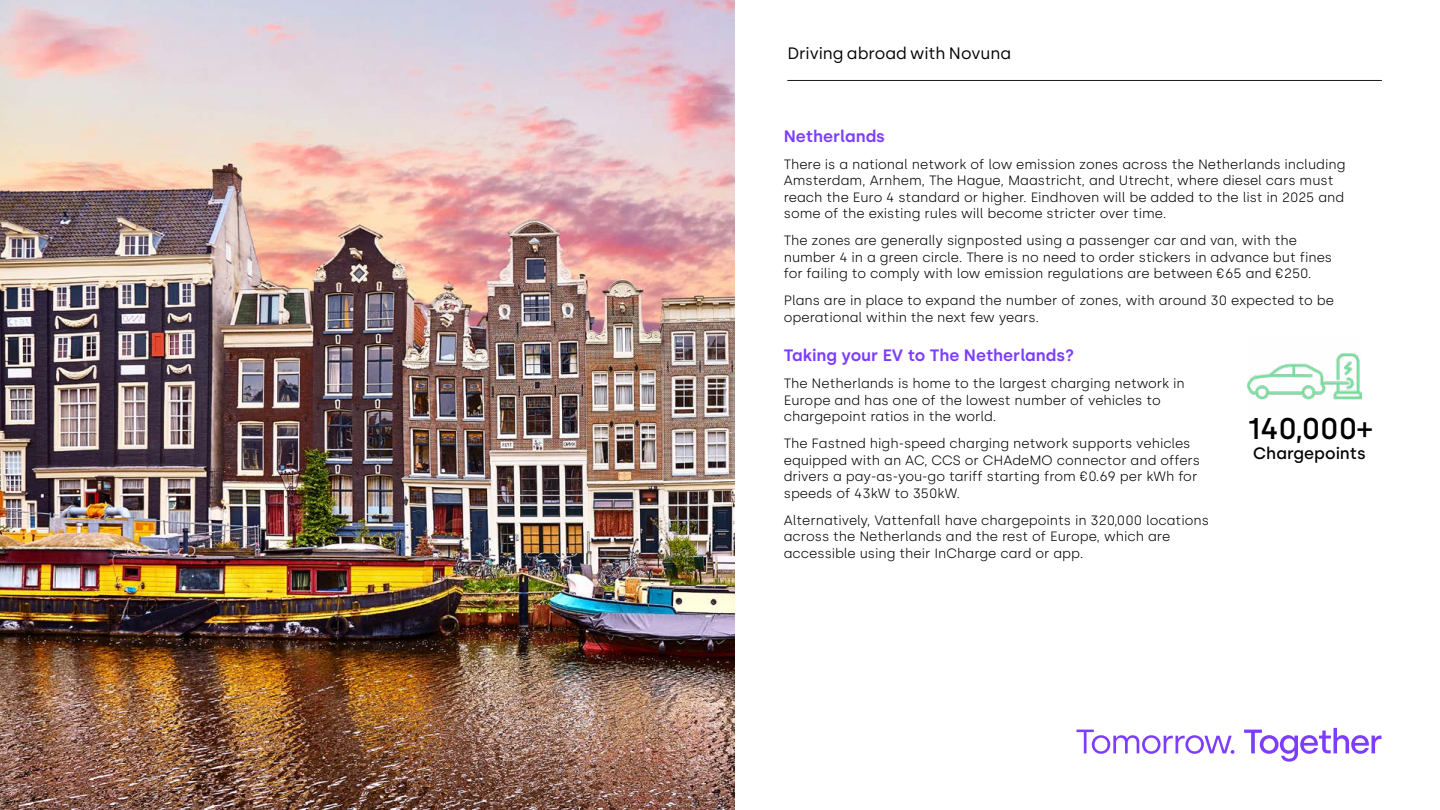
<style>
.page{position:relative;width:1440px;height:810px;background:#fff}
.page>*{position:absolute;margin:0;border:0;box-sizing:border-box;transform-origin:0 0}
.t1{font:500 30px "Silka";letter-spacing:-.005em;color:#000}
.t2{font:600 16.5px "Silka";color:#7d3dff}
.t3{font:16.5px "Silka";color:#000}
.t4{font:500 16.5px "Silka";color:#000}
.t5{font:300 13.5px/16.5px "Silka";color:#000}
</style>
<div class="page">
<img style="left:0;top:0;width:735px;height:810px">
<hr style="left:787px;top:80px;width:595px;height:1px;background:#000">
<svg style="left:1077px;top:730px;width:157px;height:24px"></svg>
<svg style="left:1244px;top:728px;width:137px;height:34px"></svg>
<img style="left:1248px;top:353px;width:114px;height:47px">
<p class="t3" style="left:787px;top:43px;width:225px">Driving abroad with Novuna</p>
<p class="t2" style="left:784px;top:126px;width:103px">Netherlands</p>
<p class="t5" style="left:784px;top:156px;width:563px">There is a national network of low emission zones across the Netherlands including Amsterdam, Arnhem, The Hague, Maastricht, and Utrecht, where diesel cars must reach the Euro 4 standard or higher. Eindhoven will be added to the list in 2025 and some of the existing rules will become stricter over time.</p>
<p class="t5" style="left:784px;top:232px;width:550px">The zones are generally signposted using a passenger car and van, with the number 4 in a green circle. There is no need to order stickers in advance but fines for failing to comply with low emission regulations are between €65 and €250.</p>
<p class="t5" style="left:784px;top:292px;width:552px">Plans are in place to expand the number of zones, with around 30 expected to be operational within the next few years.</p>
<p class="t2" style="left:784px;top:346px;width:292px">Taking your EV to The Netherlands?</p>
<p class="t5" style="left:784px;top:375px;width:403px">The Netherlands is home to the largest charging network in<br>Europe and has one of the lowest number of vehicles to chargepoint ratios in the world.</p>
<p class="t5" style="left:784px;top:435px;width:418px">The Fastned high-speed charging network supports vehicles equipped with an AC, CCS or CHAdeMO connector and offers drivers a pay-as-you-go tariff starting from €0.69 per kWh for speeds of 43kW to 350kW.</p>
<p class="t5" style="left:784px;top:512px;width:427px">Alternatively, Vattenfall have chargepoints in 320,000 locations across the Netherlands and the rest of Europe, which are accessible using their InCharge card or app.</p>
<h1 class="t1" style="left:1247px;top:410px;width:126px">140,000+</h1>
<p class="t4" style="left:1253px;top:443px;width:114px">Chargepoints</p>
</div>
